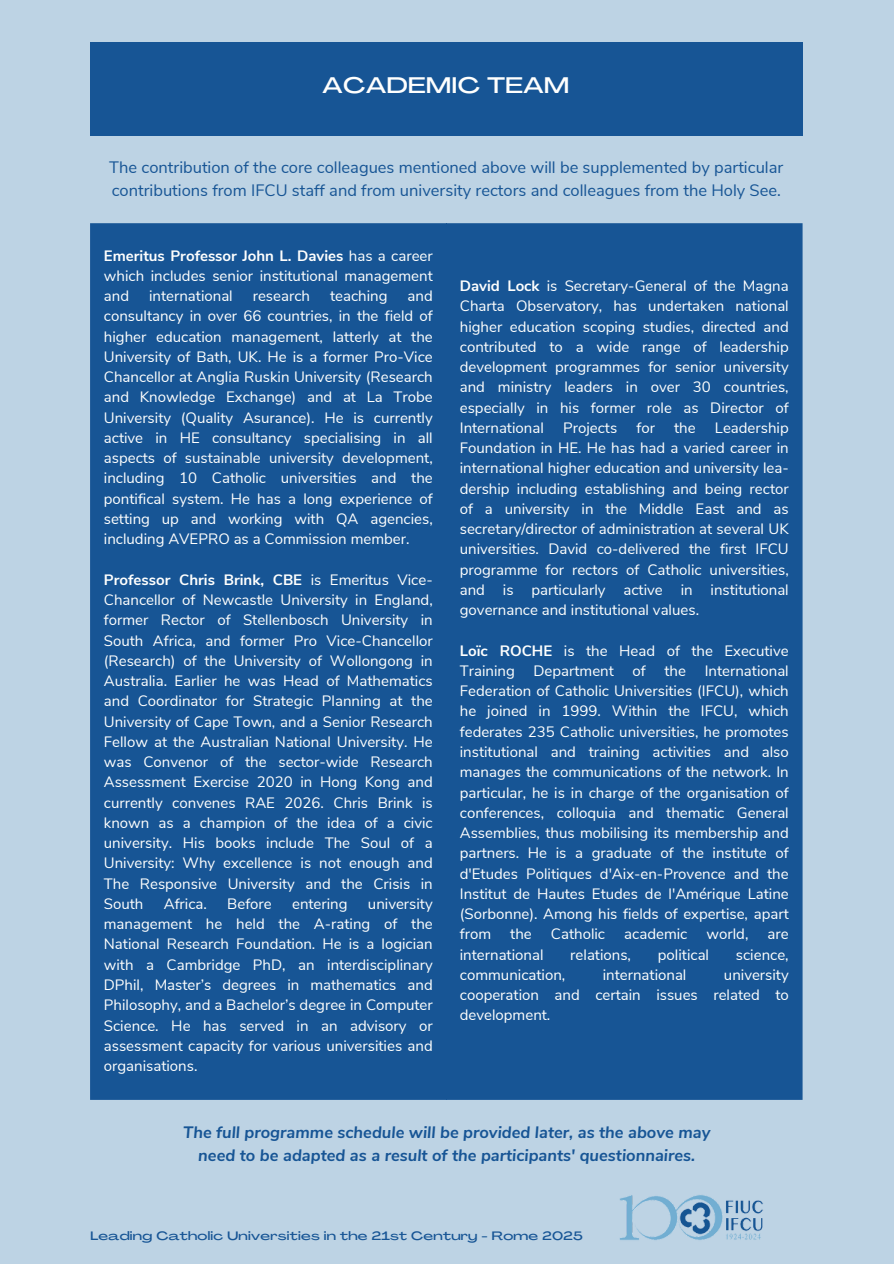
<style>
.page{position:relative;width:894px;height:1264px;background:#fff}
.page>*{position:absolute;margin:0;border:0;box-sizing:border-box;transform-origin:0 0}
.t1{font:500 22.2px "Agrandir Grand";letter-spacing:.025em;color:#fffffe}
.t2{font:16.5px/22.5px "Nunito Sans";color:#175595}
.t3{font:italic 700 16.5px/22.5px "Nunito Sans";color:#175595;text-align:center}
.t4{font:15px/20.2px "Nunito Sans";color:#fffffe;text-align:justify}
.t5{font:500 12px "Agrandir Grand";letter-spacing:.025em;color:#175595}
.s1{font-weight:700}
</style>
<div class="page">
<div style="left:0;top:0;width:893px;height:1263px;background:#bdd3e4"></div>
<div style="left:90px;top:42px;width:713px;height:94px;background:#175595"></div>
<div style="left:90px;top:223px;width:712px;height:876px;background:#175595"></div>
<img style="left:619px;top:1195px;width:144px;height:45px">
<p class="t1" style="left:322px;top:77px;width:248px">ACADEMIC TEAM</p>
<p class="t2" style="left:109px;top:157px;width:675px">The contribution of the core colleagues mentioned above will be supplemented by particular contributions from IFCU staff and from university rectors and colleagues from the Holy See.</p>
<h1 class="t4" style="left:104px;top:245px;width:330px"><span class="s1">Emeritus Professor John L. Davies</span> has a career which includes senior institutional management and</h1>
<h1 class="t4" style="left:104px;top:286px;width:330px;text-indent:303px">and consultancy in over 66 countries, in the field of higher education management, latterly at the University of Bath, UK. He is a former Pro-Vice Chancellor at Anglia Ruskin University (Research and Knowledge Exchange) and at La Trobe University (Quality Asurance). He is currently active in HE consultancy specialising in all aspects of sustainable university development, including 10 Catholic universities and the pontifical system. He has a long experience of setting up and working with QA agencies, including AVEPRO as a Commission member.</h1>
<h3 class="t4" style="left:104px;top:569px;width:330px"><span class="s1">Professor Chris Brink, CBE</span> is Emeritus Vice-Chancellor of Newcastle University in England, former Rector of Stellenbosch University in South Africa, and former Pro Vice-Chancellor (Research) of the University of Wollongong in Australia. Earlier he was Head of Mathematics and Coordinator for Strategic Planning at the University of Cape Town, and a Senior Research Fellow at the Australian National University. He was Convenor of the sector-wide Research Assessment Exercise 2020 in Hong Kong and currently convenes RAE 2026. Chris Brink is known as a champion of the idea of a civic university. His books include The Soul of a University: Why excellence is not enough and The Responsive University and the Crisis in South</h3>
<h1 class="t4" style="left:149px;top:286px;width:85px">international</h1>
<h1 class="t4" style="left:253px;top:286px;width:59px">research</h1>
<h1 class="t4" style="left:330px;top:286px;width:59px">teaching</h1>
<h3 class="t4" style="left:164px;top:893px;width:45px">Africa.</h3>
<h3 class="t4" style="left:227px;top:893px;width:46px">Before</h3>
<h3 class="t4" style="left:292px;top:893px;width:57px">entering</h3>
<h3 class="t4" style="left:104px;top:893px;width:330px;text-indent:264px">university management he held the A-rating of the National Research Foundation. He is a logician with a Cambridge PhD, an interdisciplinary DPhil, Master’s degrees in mathematics and Philosophy, and a Bachelor’s degree in Computer Science. He has served in an advisory or assessment capacity for various universities and organisations.</h3>
<p class="t4" style="left:459px;top:276px;width:330px"><span class="s1">David Lock</span> is Secretary-General of the Magna Charta Observatory, has undertaken national higher education scoping studies, directed and contributed to a wide range of leadership development programmes for senior university and ministry leaders in over 30 countries, especially in his former role as Director of International</p>
<p class="t4" style="left:563px;top:418px;width:56px">Projects</p>
<p class="t4" style="left:636px;top:418px;width:20px">for</p>
<p class="t4" style="left:674px;top:418px;width:23px">the</p>
<p class="t4" style="left:459px;top:418px;width:330px;text-indent:255px">Leadership Foundation in HE. He has had a varied career in international higher education and university lea‐ dership including establishing and being rector of a university in the Middle East and as secretary/director of administration at several UK universities. David co-delivered the first IFCU programme for rectors of Catholic universities, and is particularly active in institutional governance and institutional values.</p>
<p class="t4" style="left:459px;top:640px;width:330px"><span class="s1">Loïc ROCHE</span> is the Head of the Executive Training Department of the International Federation of Catholic Universities (IFCU), which he joined in 1999. Within the IFCU, which federates 235 Catholic universities, he promotes institutional and training activities and also manages the communications of the network. In particular, he is in charge of the organisation of conferences, colloquia and thematic General Assemblies, thus mobilising its membership and partners. He is a graduate of the institute of d'Etudes Politiques d'Aix-en-Provence and the Institut de Hautes Etudes de l'Amérique Latine (Sorbonne). Among his fields of expertise, apart from</p>
<p class="t4" style="left:510px;top:924px;width:23px">the</p>
<p class="t4" style="left:550px;top:924px;width:56px">Catholic</p>
<p class="t4" style="left:624px;top:924px;width:65px">academic</p>
<p class="t4" style="left:706px;top:924px;width:43px">world,</p>
<p class="t4" style="left:767px;top:924px;width:23px">are</p>
<p class="t4" style="left:459px;top:944px;width:85px">international</p>
<p class="t4" style="left:570px;top:944px;width:62px">relations,</p>
<p class="t4" style="left:657px;top:944px;width:53px">political</p>
<p class="t4" style="left:735px;top:944px;width:54px">science,</p>
<p class="t4" style="left:459px;top:964px;width:107px">communication,</p>
<p class="t4" style="left:602px;top:964px;width:85px">international</p>
<p class="t4" style="left:459px;top:964px;width:330px;text-indent:264px">university cooperation and certain issues related to development.</p>
<h2 class="t3" style="left:183px;top:1121px;width:528px">The full programme schedule will be provided later, as the above may need to be adapted as a result of the participants' questionnaires.</h2>
<p class="t5" style="left:90px;top:1230px;width:494px">Leading Catholic Universities in the 21st Century - Rome 2025</p>
</div>
